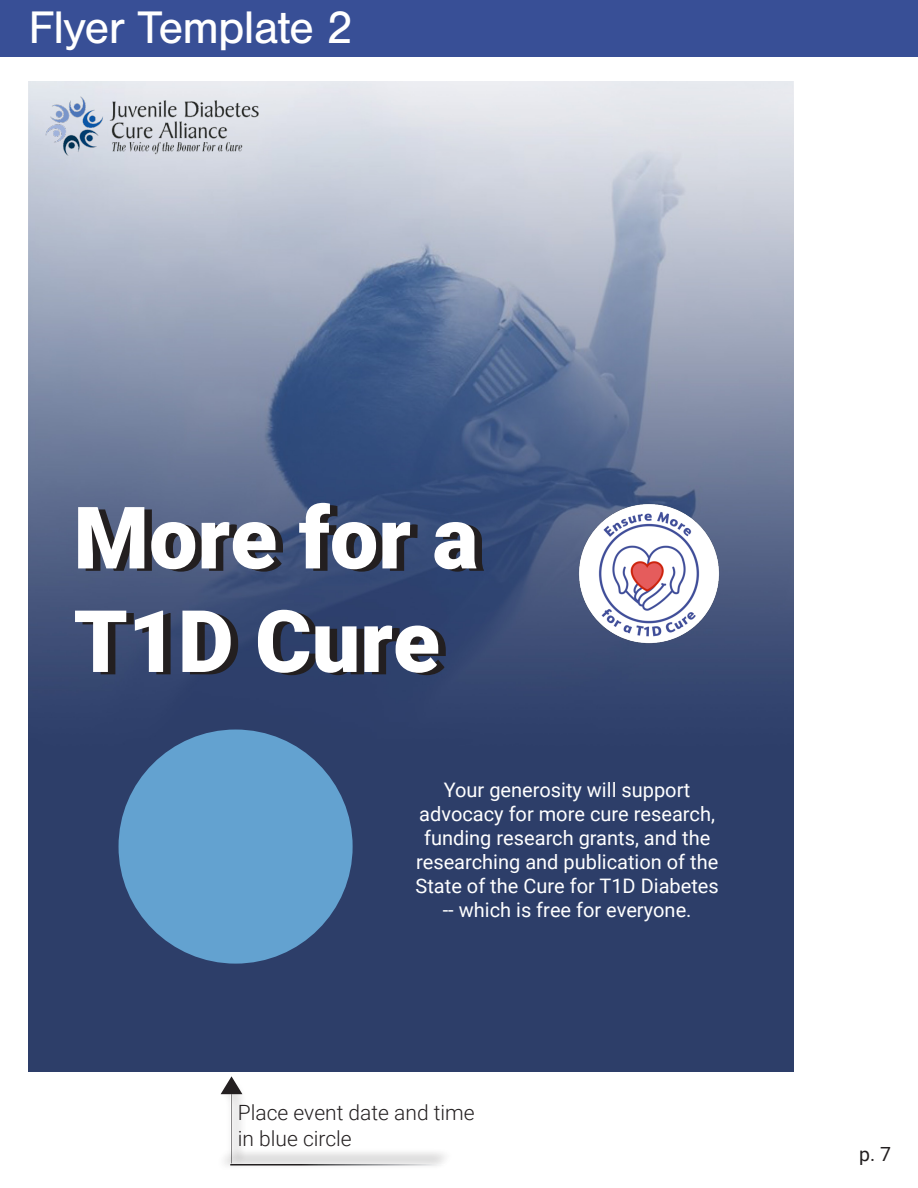
<style>
.page{position:relative;width:918px;height:1188px;background:#fff}
.page>*{position:absolute;margin:0;border:0;box-sizing:border-box;transform-origin:0 0}
.t1{font:900 86.25px "Roboto";color:#fff}
.t2{font:47.25px "Nimbus San";letter-spacing:-.02em;color:#fff}
.t3{font:300 21px/25.2px "Roboto";color:#231f20}
.t4{font:19.95px/24px "Roboto";color:#fff;text-align:center}
.t5{font:19.5px "Roboto";color:#231f20}
</style>
<div class="page">
<div style="left:0;top:0;width:917px;height:56px;background:#384f96"></div>
<img style="left:28px;top:81px;width:766px;height:990px">
<img style="left:569px;top:493px;width:160px;height:161px">
<img style="left:44px;top:94px;width:215px;height:64px">
<div style="left:119px;top:730px;width:234px;height:234px;background:#63a2d0;border-radius:50%"></div>
<div style="left:219px;top:1080px;width:29px;height:89px;background:#231f20;opacity:.75"></div>
<hr style="left:230px;top:1094px;width:2px;height:69px;background:#fff">
<div style="left:217px;top:1148px;width:237px;height:24px;background:#231f20;opacity:.75"></div>
<hr style="left:230px;top:1164px;width:215px;height:2px;background:#fff">
<svg style="left:221px;top:1076px;width:21px;height:18px"></svg>
<p class="t2" style="left:28px;top:1px;width:326px">Flyer Template 2</p>
<p class="t1" style="left:74px;top:477px;width:406px">More for a</p>
<p class="t1" style="left:74px;top:581px;width:368px">T1D Cure</p>
<p class="t4" style="left:416px;top:777px;width:305px">Your generosity will support advocacy for more cure research, funding research grants, and the researching and publication of the<br>State of the Cure for T1D Diabetes -- which is free for everyone.</p>
<p class="t3" style="left:238px;top:1100px;width:238px">Place event date and time in blue circle</p>
<p class="t5" style="left:859px;top:1140px;width:33px">p. 7</p>
</div>
